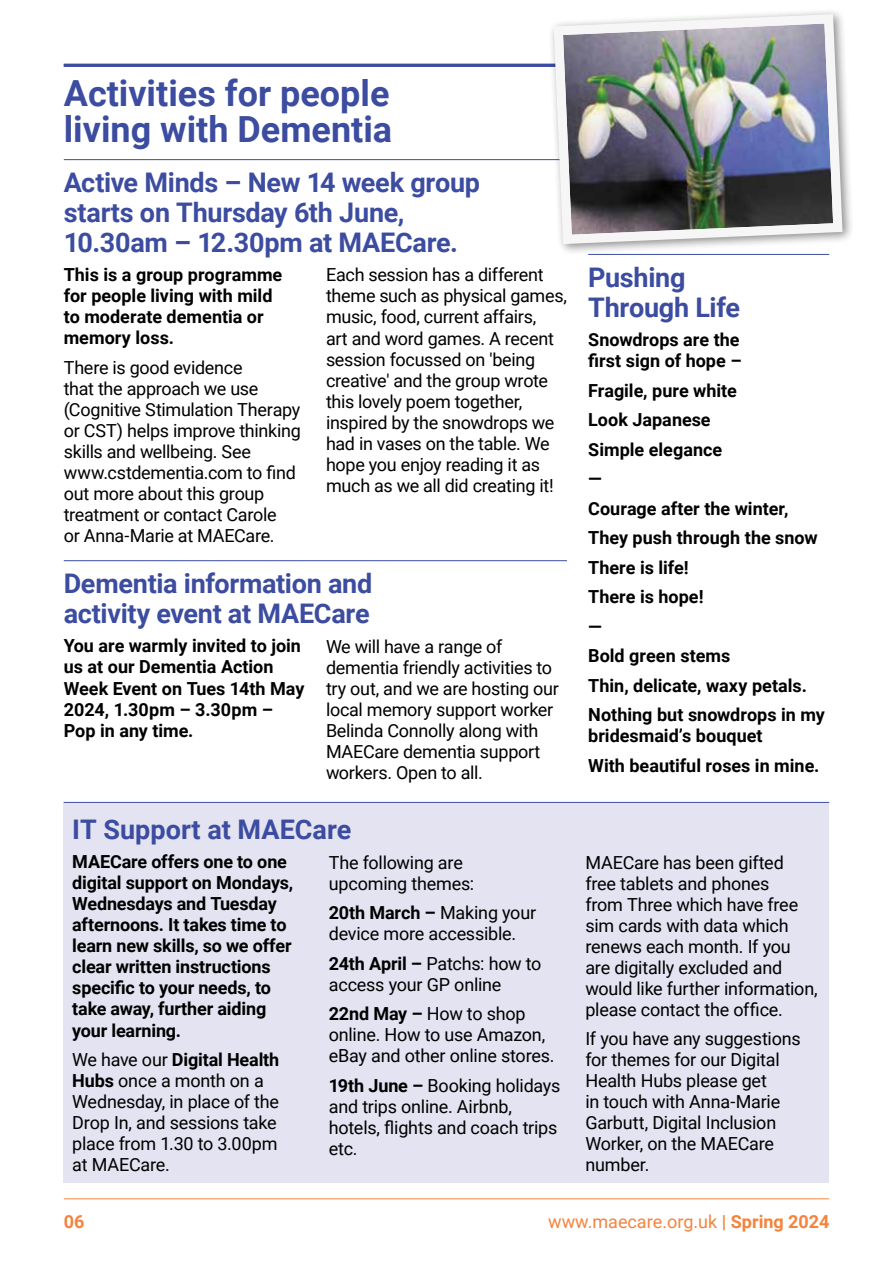
<style>
.page{position:relative;width:893px;height:1263px;background:#fff}
.page>*{position:absolute;margin:0;border:0;box-sizing:border-box;transform-origin:0 0}
.t1{font:700 36px/36px "Roboto";color:#3c4ca0}
.t2{font:700 27px/30px "Roboto";letter-spacing:-.01em;color:#3c4ca0}
.t3{font:18px/21px "Roboto";letter-spacing:-.015em;color:#000}
.t4{font:700 18px/21px "Roboto";color:#000}
.t5{font:18px "Roboto";color:#f5833c}
.t6{font:700 18px "Roboto";color:#f5833c}
.s1{font-weight:700}
</style>
<div class="page">
<hr style="left:64px;top:159px;width:503px;height:1px;background:#3c4ca0">
<hr style="left:64px;top:560px;width:503px;height:1px;background:#3c4ca0">
<hr style="left:64px;top:1198px;width:765px;height:1px;background:#f5833c">
<hr style="left:64px;top:64px;width:765px;height:3px;background:#3c4ca0">
<div style="left:548px;top:8px;width:306px;height:248px;background:#000;opacity:.45"></div>
<img style="left:549px;top:9px;width:298px;height:240px">
<hr style="left:588px;top:254px;width:241px;height:1px;background:#3c4ca0">
<div style="left:64px;top:802px;width:765px;height:380px;background:#e3e3f2"></div>
<hr style="left:64px;top:802px;width:765px;height:1px;background:#3c4ca0">
<h1 class="t1" style="left:64px;top:74px;width:330px">Activities for people living with Dementia</h1>
<h2 class="t2" style="left:64px;top:166px;width:418px">Active Minds – New 14 week group starts on Thursday 6th June,<br>10.30am – 12.30pm at MAECare.</h2>
<p class="t4" style="left:64px;top:264px;width:220px">This is a group programme for people living with mild to moderate dementia or memory loss.</p>
<p class="t3" style="left:64px;top:356px;width:239px">There is good evidence<br>that the approach we use (Cognitive Stimulation Therapy or CST) helps improve thinking skills and wellbeing. See www.cstdementia.com to find out more about this group treatment or contact Carole<br>or Anna-Marie at MAECare.</p>
<p class="t3" style="left:326px;top:264px;width:242px">Each session has a different theme such as physical games, music, food, current affairs,<br>art and word games. A recent session focussed on 'being creative' and the group wrote this lovely poem together, inspired by the snowdrops we had in vases on the table. We hope you enjoy reading it as much as we all did creating it!</p>
<h2 class="t2" style="left:64px;top:567px;width:310px">Dementia information and activity event at MAECare</h2>
<p class="t4" style="left:64px;top:635px;width:242px">You are warmly invited to join us at our Dementia Action<br>Week Event on Tues 14th May<br>2024, 1.30pm – 3.30pm –<br>Pop in any time.</p>
<p class="t3" style="left:326px;top:635px;width:234px">We will have a range of dementia friendly activities to try out, and we are hosting our local memory support worker<br>Belinda Connolly along with<br>MAECare dementia support workers. Open to all.</p>
<h2 class="t2" style="left:72px;top:813px;width:281px">IT Support at MAECare</h2>
<p class="t4" style="left:72px;top:851px;width:222px">MAECare offers one to one digital support on Mondays,<br>Wednesdays and Tuesday afternoons. It takes time to learn new skills, so we offer clear written instructions specific to your needs, to take away, further aiding your learning.</p>
<p class="t3" style="left:72px;top:1048px;width:209px">We have our <span class="s1">Digital Health<br>Hubs</span> once a month on a<br>Wednesday, in place of the<br>Drop In, and sessions take place from 1.30 to 3.00pm at MAECare.</p>
<p class="t3" style="left:329px;top:851px;width:147px">The following are upcoming themes:</p>
<p class="t3" style="left:329px;top:901px;width:209px"><span class="s1">20th March –</span> Making your device more accessible.</p>
<p class="t3" style="left:329px;top:952px;width:214px"><span class="s1">24th April –</span> Patchs: how to access your GP online</p>
<p class="t3" style="left:329px;top:1002px;width:227px"><span class="s1">22nd May –</span> How to shop online. How to use Amazon, eBay and other online stores.</p>
<p class="t3" style="left:329px;top:1074px;width:233px"><span class="s1">19th June –</span> Booking holidays and trips online. Airbnb, hotels, flights and coach trips etc.</p>
<h2 class="t2" style="left:588px;top:261px;width:153px">Pushing<br>Through Life</h2>
<p class="t4" style="left:588px;top:329px;width:155px">Snowdrops are the first sign of hope –</p>
<p class="t4" style="left:588px;top:375px;width:238px;line-height:29.5px">Fragile, pure white<br>Look Japanese<br>Simple elegance<br>—<br>Courage after the winter,<br>They push through the snow<br>There is life!<br>There is hope!<br>—<br>Bold green stems<br>Thin, delicate, waxy petals.<br>Nothing but snowdrops in my</p>
<p class="t4" style="left:588px;top:720px;width:233px;line-height:29.5px">bridesmaid’s bouquet<br>With beautiful roses in mine.</p>
<p class="t3" style="left:585px;top:851px;width:234px">MAECare has been gifted free tablets and phones<br>from Three which have free sim cards with data which renews each month. If you are digitally excluded and would like further information, please contact the office.</p>
<p class="t3" style="left:585px;top:1027px;width:217px">If you have any suggestions for themes for our Digital<br>Health Hubs please get<br>in touch with Anna-Marie<br>Garbutt, Digital Inclusion<br>Worker, on the MAECare number.</p>
<p class="t6" style="left:64px;top:1209px;width:22px">06</p>
<p class="t5" style="left:548px;top:1209px;width:283px">www.maecare.org.uk <span class="s1">| Spring 2024</span></p>
</div>
